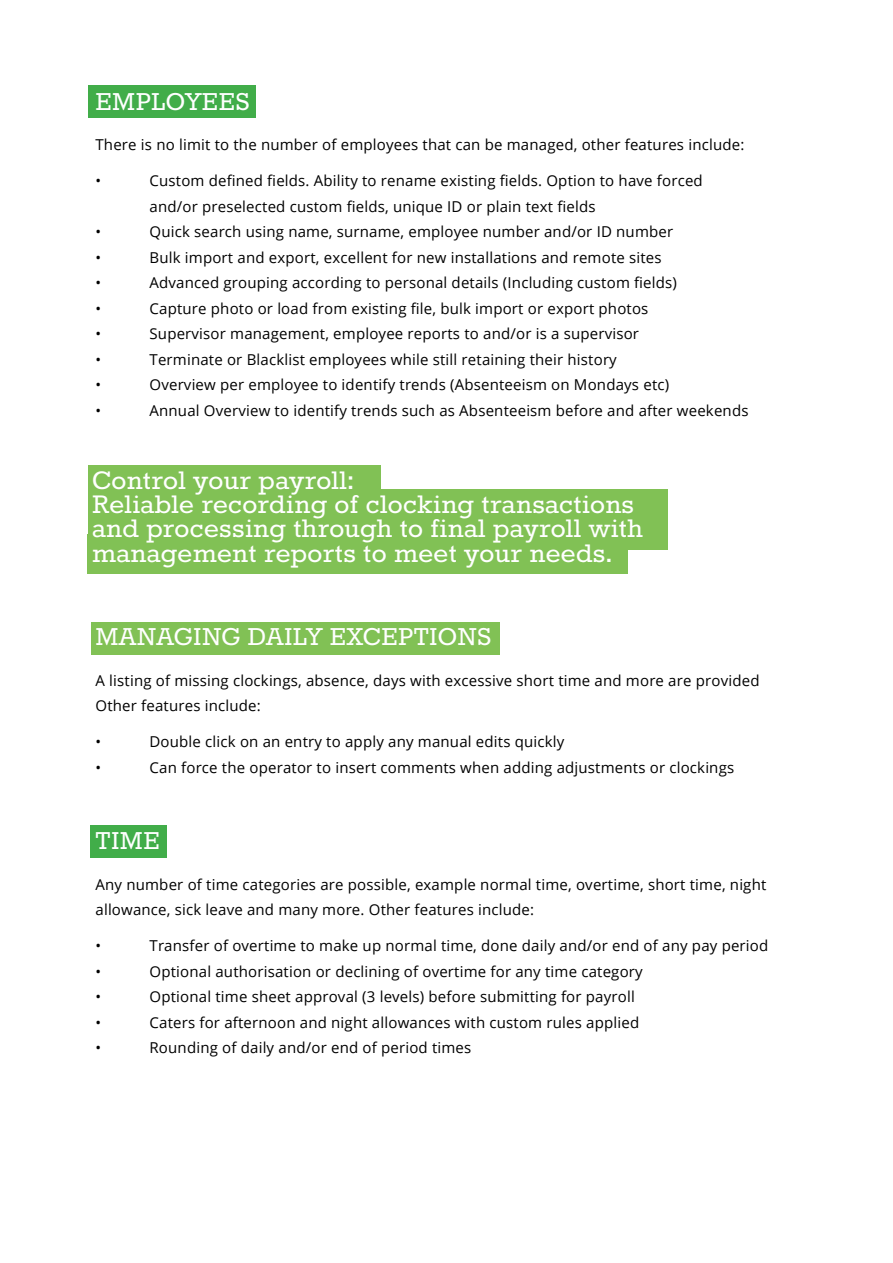
<style>
.page{position:relative;width:893px;height:1263px;background:#fff}
.page>*{position:absolute;margin:0;border:0;box-sizing:border-box;transform-origin:0 0}
.t1{font:31.2px/24px "Rokkitt";letter-spacing:.01em;color:#fff}
.t2{font:30px "Rokkitt";letter-spacing:.01em;color:#fff}
.t3{font:15px/25.5px "Open Sans";letter-spacing:.01em;color:#000}
</style>
<div class="page">
<div style="left:90px;top:825px;width:77px;height:33px;background:#41ad49"></div>
<div style="left:91px;top:622px;width:409px;height:32px;background:#81c155"></div>
<div style="left:88px;top:85px;width:168px;height:32px;background:#41ad49"></div>
<div style="left:740px;top:1095px;width:50px;height:50px;border:5px solid #fff;border-radius:50%"></div>
<div style="left:88px;top:465px;width:292px;height:32px;background:#81c155"></div>
<div style="left:88px;top:535px;width:540px;height:39px;background:#81c155"></div>
<div style="left:88px;top:489px;width:580px;height:61px;background:#81c155"></div>
<h2 class="t2" style="left:96px;top:87px;width:156px">EMPLOYEES</h2>
<p class="t3" style="left:96px;top:132px;width:650px">There is no limit to the number of employees that can be managed, other features include:</p>
<p class="t3" style="left:96px;top:168px;width:7px">•</p>
<p class="t3" style="left:150px;top:168px;width:555px">Custom defined fields. Ability to rename existing fields. Option to have forced and/or preselected custom fields, unique ID or plain text fields</p>
<p class="t3" style="left:96px;top:219px;width:7px">•</p>
<p class="t3" style="left:150px;top:219px;width:525px">Quick search using name, surname, employee number and/or ID number</p>
<p class="t3" style="left:96px;top:244px;width:7px">•</p>
<p class="t3" style="left:150px;top:244px;width:514px">Bulk import and export, excellent for new installations and remote sites</p>
<p class="t3" style="left:96px;top:270px;width:7px">•</p>
<p class="t3" style="left:150px;top:270px;width:529px">Advanced grouping according to personal details (Including custom fields)</p>
<p class="t3" style="left:96px;top:295px;width:7px">•</p>
<p class="t3" style="left:150px;top:295px;width:500px">Capture photo or load from existing file, bulk import or export photos</p>
<p class="t3" style="left:96px;top:321px;width:7px">•</p>
<p class="t3" style="left:150px;top:321px;width:491px">Supervisor management, employee reports to and/or is a supervisor</p>
<p class="t3" style="left:96px;top:346px;width:7px">•</p>
<p class="t3" style="left:150px;top:346px;width:469px">Terminate or Blacklist employees while still retaining their history</p>
<p class="t3" style="left:96px;top:372px;width:7px">•</p>
<p class="t3" style="left:150px;top:372px;width:521px">Overview per employee to identify trends (Absenteeism on Mondays etc)</p>
<p class="t3" style="left:96px;top:397px;width:7px">•</p>
<p class="t3" style="left:150px;top:397px;width:600px">Annual Overview to identify trends such as Absenteeism before and after weekends</p>
<h1 class="t1" style="left:92px;top:470px;width:552px">Control your payroll:<br>Reliable recording of clocking transactions and processing through to final payroll with management reports to meet your needs.</h1>
<h2 class="t2" style="left:96px;top:623px;width:397px">MANAGING DAILY EXCEPTIONS</h2>
<p class="t3" style="left:96px;top:667px;width:665px">A listing of missing clockings, absence, days with excessive short time and more are provided<br>Other features include:</p>
<p class="t3" style="left:96px;top:729px;width:7px">•</p>
<p class="t3" style="left:150px;top:729px;width:416px">Double click on an entry to apply any manual edits quickly</p>
<p class="t3" style="left:96px;top:754px;width:7px">•</p>
<p class="t3" style="left:150px;top:754px;width:586px">Can force the operator to insert comments when adding adjustments or clockings</p>
<h2 class="t2" style="left:96px;top:827px;width:66px">TIME</h2>
<p class="t3" style="left:96px;top:871px;width:672px">Any number of time categories are possible, example normal time, overtime, short time, night allowance, sick leave and many more. Other features include:</p>
<p class="t3" style="left:96px;top:933px;width:7px">•</p>
<p class="t3" style="left:150px;top:933px;width:620px">Transfer of overtime to make up normal time, done daily and/or end of any pay period</p>
<p class="t3" style="left:96px;top:958px;width:7px">•</p>
<p class="t3" style="left:150px;top:958px;width:495px">Optional authorisation or declining of overtime for any time category</p>
<p class="t3" style="left:96px;top:984px;width:7px">•</p>
<p class="t3" style="left:150px;top:984px;width:487px">Optional time sheet approval (3 levels) before submitting for payroll</p>
<p class="t3" style="left:96px;top:1009px;width:7px">•</p>
<p class="t3" style="left:150px;top:1009px;width:491px">Caters for afternoon and night allowances with custom rules applied</p>
<p class="t3" style="left:96px;top:1035px;width:7px">•</p>
<p class="t3" style="left:150px;top:1035px;width:323px">Rounding of daily and/or end of period times</p>
</div>
